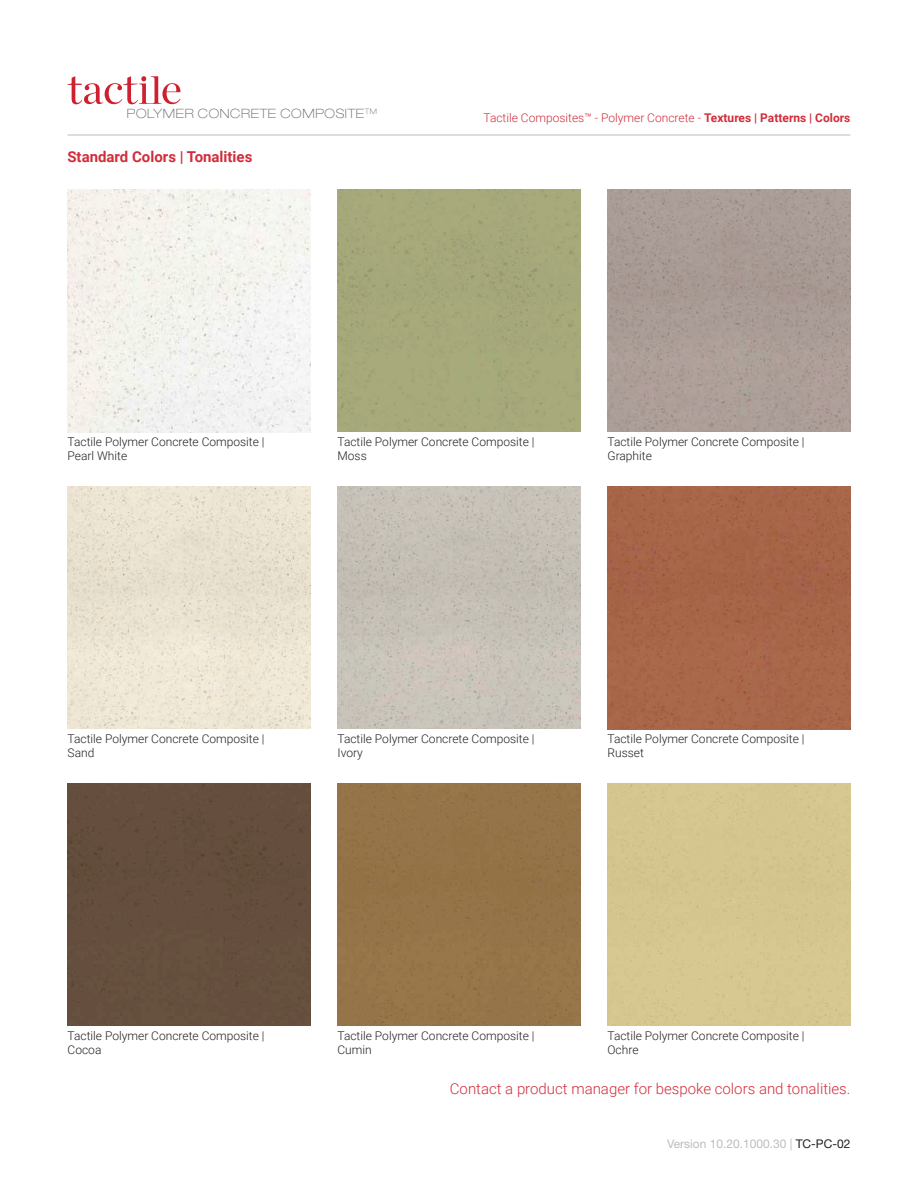
<style>
.page{position:relative;width:918px;height:1188px;background:#fff}
.page>*{position:absolute;margin:0;border:0;box-sizing:border-box;transform-origin:0 0}
.t1{font:300 15px "Roboto";color:#d12d3b}
.t2{font:700 15px "Roboto";color:#d12d3b}
.t3{font:100 expanded 12.9px "Helvetica Neue";letter-spacing:.05em;color:#606161}
.t4{font:300 12px/14.4px "Roboto";color:#231f20}
.t5{font:300 12px "Roboto";color:#d12d3b}
.t6{font:12px "Helvetica Neue";color:#bbbdbf}
.s1{font-weight:700}
.s2{color:#231f20}
</style>
<div class="page">
<img style="left:68px;top:189px;width:243px;height:243px">
<div style="left:338px;top:783px;width:243px;height:243px;background:#957449"></div>
<div style="left:68px;top:783px;width:243px;height:243px;background:#654e3d"></div>
<div style="left:608px;top:486px;width:243px;height:243px;background:#a86549"></div>
<img style="left:68px;top:486px;width:243px;height:243px">
<img style="left:338px;top:486px;width:242px;height:243px">
<div style="left:608px;top:189px;width:243px;height:243px;background:#aa9c96"></div>
<div style="left:338px;top:189px;width:242px;height:243px;background:#a6a97b"></div>
<svg style="left:67px;top:76px;width:114px;height:28px"></svg>
<hr style="left:67px;top:135px;width:783px;height:1px;background:#bbbdbf">
<p class="t3" style="left:127px;top:106px;width:252px">POLYMER CONCRETE COMPOSITE<sup>TM</sup></p>
<p class="t2" style="left:67px;top:146px;width:187px">Standard Colors | Tonalities</p>
<p class="t5" style="left:484px;top:109px;width:368px">Tactile Composites™ - Polymer Concrete - <span class="s1">Textures | Patterns | Colors</span></p>
<p class="t4" style="left:68px;top:434px;width:198px">Tactile Polymer Concrete Composite |<br>Pearl White</p>
<p class="t4" style="left:338px;top:434px;width:198px">Tactile Polymer Concrete Composite |<br>Moss</p>
<p class="t4" style="left:608px;top:434px;width:198px">Tactile Polymer Concrete Composite |<br>Graphite</p>
<p class="t4" style="left:68px;top:731px;width:198px">Tactile Polymer Concrete Composite |<br>Sand</p>
<p class="t4" style="left:338px;top:731px;width:198px">Tactile Polymer Concrete Composite |<br>Ivory</p>
<p class="t4" style="left:608px;top:731px;width:198px">Tactile Polymer Concrete Composite |<br>Russet</p>
<p class="t4" style="left:68px;top:1028px;width:198px">Tactile Polymer Concrete Composite |<br>Cocoa</p>
<p class="t4" style="left:338px;top:1028px;width:198px">Tactile Polymer Concrete Composite |<br>Cumin</p>
<p class="t4" style="left:608px;top:1028px;width:198px">Tactile Polymer Concrete Composite |<br>Ochre</p>
<p class="t1" style="left:450px;top:1078px;width:402px">Contact a product manager for bespoke colors and tonalities.</p>
<p class="t6" style="left:667px;top:1136px;width:185px">Version 10.20.1000.30 | <span class="s2">TC-PC-02</span></p>
</div>
